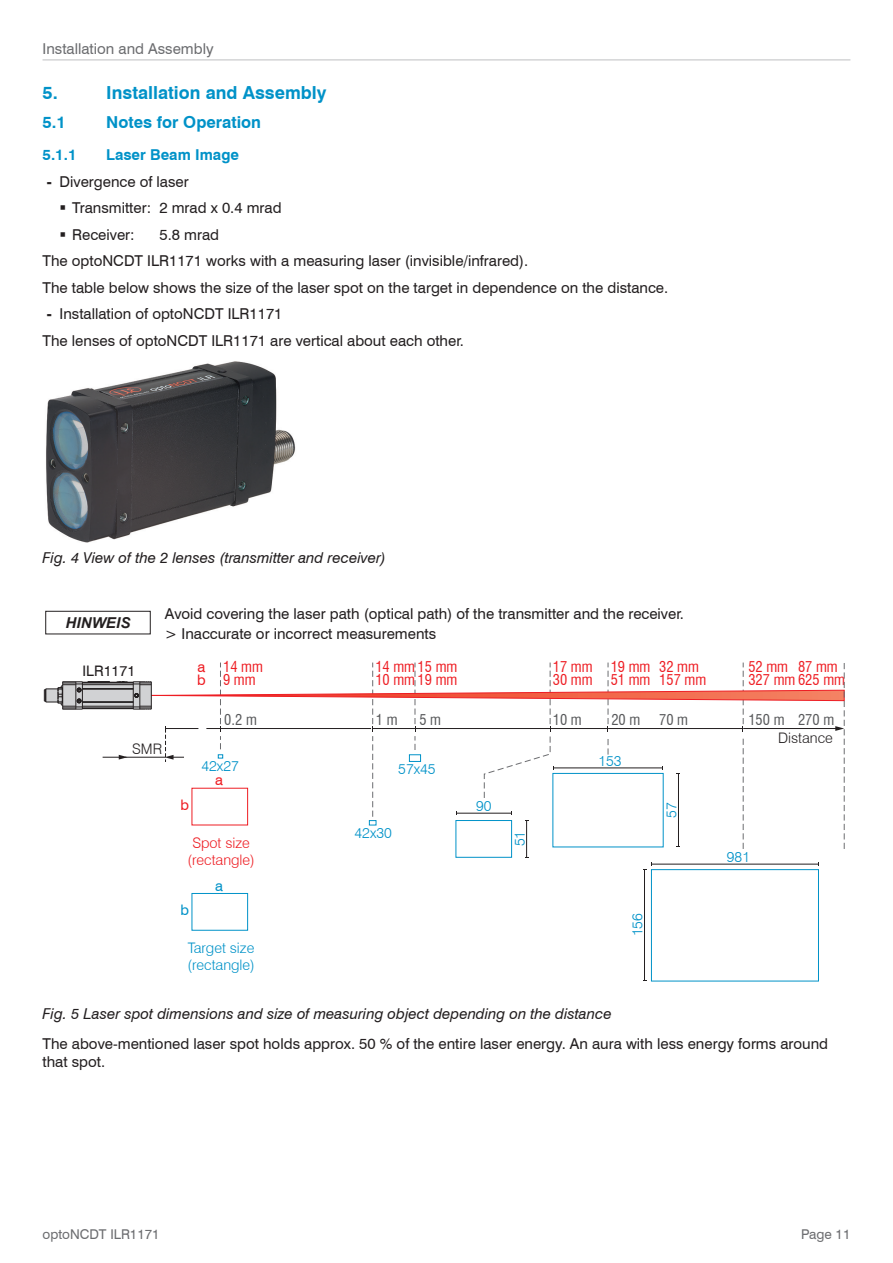
<style>
.page{position:relative;width:893px;height:1263px;background:#fff}
.page>*{position:absolute;margin:0;border:0;box-sizing:border-box;transform-origin:0 0}
.t1{font:700 18px "Swiss 721 BT";color:#0092c8}
.t2{font:700 16.5px "Swiss 721 BT";color:#0092c8}
.Fließtext{font:15px/18px "Swiss 721 BT";color:#231f20}
.t3{font:italic 15px "Swiss 721 BT";color:#231f20}
.t4{font:15px "Swiss 721 BT";color:#6c6d70}
.t5{font:700 15px "Swiss 721 BT";color:#0092c8}
.t6{font:italic 700 15px "Arial";letter-spacing:.01em;color:#231f20}
.t7{font:condensed 14.55px/13px "Swiss 721 BT";color:#ee1d23}
.t8{font:300 14.55px/17.4px "Swiss 721 BT";color:#0092c8}
.t9{font:condensed 14.55px "Swiss 721 BT";color:#57585a}
.t10{font:300 14.55px/17.4px "Swiss 721 BT";color:#ee1d23;text-align:center}
.t11{font:300 14.55px "Swiss 721 BT";color:#231f20}
.t12{font:14.55px "Swiss 721 BT";color:#231f20}
.t13{font:14.55px/13px "Swiss 721 BT";color:#ee1d23}
.t14{font:14.55px "Swiss 721 BT";color:#0092c8}
.t15{font:13.5px "Swiss 721 BT";color:#6c6d70}
.s1{font-weight:700}
</style>
<div class="page">
<hr style="left:43px;top:60px;width:807px;height:1px;background:#bebfc2">
<img style="left:46px;top:361px;width:250px;height:182px">
<div style="left:45px;top:611px;width:106px;height:23px;border:1px solid #231f20"></div>
<hr style="left:652px;top:864px;width:166px;height:1px;background:#231f20">
<hr style="left:644px;top:870px;width:1px;height:111px;background:#231f20">
<div style="left:651px;top:869px;width:168px;height:112px;border:1px solid #0092c8"></div>
<hr style="left:526px;top:821px;width:1px;height:36px;background:#231f20">
<div style="left:455px;top:820px;width:57px;height:38px;border:1px solid #0092c8"></div>
<svg style="left:44px;top:662px;width:801px;height:187px"></svg>
<div style="left:192px;top:893px;width:56px;height:38px;border:1px solid #0092c8"></div>
<p class="t4" style="left:43px;top:39px;width:173px">Installation and Assembly</p>
<p class="t1" style="left:43px;top:81px;width:17px">5.</p>
<p class="t1" style="left:106px;top:81px;width:222px">Installation and Assembly</p>
<p class="t2" style="left:43px;top:112px;width:25px">5.1</p>
<p class="t2" style="left:106px;top:112px;width:156px">Notes for Operation</p>
<p class="t5" style="left:43px;top:146px;width:36px">5.1.1</p>
<p class="t5" style="left:106px;top:146px;width:134px">Laser Beam Image</p>
<p class="Fließtext" style="left:47px;top:172px;width:143px"><span class="s1">-</span> Divergence of laser</p>
<p class="Fließtext" style="left:72px;top:199px;width:211px">Transmitter: 2 mrad x 0.4 mrad</p>
<p class="Fließtext" style="left:72px;top:225px;width:64px">Receiver:</p>
<p class="Fließtext" style="left:160px;top:225px;width:61px">5.8 mrad</p>
<p class="Fließtext" style="left:43px;top:252px;width:487px">The optoNCDT ILR1171 works with a measuring laser (invisible/infrared).</p>
<p class="Fließtext" style="left:43px;top:278px;width:627px">The table below shows the size of the laser spot on the target in dependence on the distance.</p>
<p class="Fließtext" style="left:47px;top:305px;width:237px"><span class="s1">-</span> Installation of optoNCDT ILR1171</p>
<p class="Fließtext" style="left:43px;top:331px;width:423px">The lenses of optoNCDT ILR1171 are vertical about each other.</p>
<p class="t3" style="left:43px;top:548px;width:345px">Fig. 4 View of the 2 lenses (transmitter and receiver)</p>
<p class="t6" style="left:65px;top:613px;width:66px">HINWEIS</p>
<p class="Fließtext" style="left:165px;top:605px;width:521px">Avoid covering the laser path (optical path) of the transmitter and the receiver.</p>
<p class="Fließtext" style="left:165px;top:624px;width:273px">&gt; Inaccurate or incorrect measurements</p>
<p class="t12" style="left:83px;top:662px;width:55px">ILR1171</p>
<p class="t11" style="left:132px;top:740px;width:32px">SMR</p>
<p class="t13" style="left:197px;top:660px;width:10px">a b</p>
<p class="t7" style="left:375px;top:660px;width:84px">14 mm 15 mm<br>10 mm 19 mm</p>
<p class="t7" style="left:553px;top:660px;width:41px">17 mm<br>30 mm</p>
<p class="t7" style="left:611px;top:660px;width:41px">19 mm<br>51 mm</p>
<p class="t7" style="left:223px;top:660px;width:41px">14 mm<br>9 mm</p>
<p class="t9" style="left:224px;top:711px;width:34px">0.2 m</p>
<p class="t9" style="left:376px;top:711px;width:23px">1 m</p>
<p class="t9" style="left:419px;top:711px;width:23px">5 m</p>
<p class="t9" style="left:553px;top:711px;width:30px">10 m</p>
<p class="t9" style="left:611px;top:711px;width:30px">20 m</p>
<p class="t8" style="left:201px;top:757px;width:39px">42x27</p>
<p class="t8" style="left:598px;top:752px;width:25px">153</p>
<p class="t8" style="left:398px;top:760px;width:39px">57x45</p>
<p class="t13" style="left:180px;top:798px;width:10px">b</p>
<p class="t13" style="left:215px;top:774px;width:9px">a</p>
<p class="t10" style="left:187px;top:833px;width:69px">Spot size (rectangle)</p>
<p class="t14" style="left:180px;top:901px;width:10px">b</p>
<p class="t14" style="left:215px;top:877px;width:9px">a</p>
<p class="t8" style="left:187px;top:939px;width:69px">Target size (rectangle)</p>
<p class="t8" style="left:355px;top:824px;width:39px">42x30</p>
<p class="t8" style="left:476px;top:797px;width:17px">90</p>
<p class="t8" style="left:511px;top:846px;width:17px;rotate:-90deg">51</p>
<p class="t8" style="left:629px;top:936px;width:25px;rotate:-90deg">156</p>
<p class="t7" style="left:659px;top:660px;width:48px">32 mm<br>157 mm</p>
<p class="t7" style="left:748px;top:660px;width:41px">52 mm</p>
<p class="t9" style="left:659px;top:711px;width:30px">70 m</p>
<p class="t9" style="left:798px;top:711px;width:38px">270 m</p>
<p class="t7" style="left:748px;top:660px;width:98px;text-indent:50px">87 mm<br>327 mm 625 mm</p>
<p class="t9" style="left:748px;top:711px;width:38px">150 m</p>
<p class="t8" style="left:663px;top:818px;width:17px;rotate:-90deg">57</p>
<p class="t11" style="left:778px;top:728px;width:56px">Distance</p>
<p class="t8" style="left:727px;top:848px;width:25px">981</p>
<p class="t3" style="left:43px;top:1004px;width:571px">Fig. 5 Laser spot dimensions and size of measuring object depending on the distance</p>
<p class="Fließtext" style="left:43px;top:1035px;width:787px">The above-mentioned laser spot holds approx. 50 % of the entire laser energy. An aura with less energy forms around that spot.</p>
<p class="t15" style="left:43px;top:1226px;width:119px">optoNCDT ILR1171</p>
<p class="t15" style="left:801px;top:1226px;width:51px">Page 11</p>
</div>
